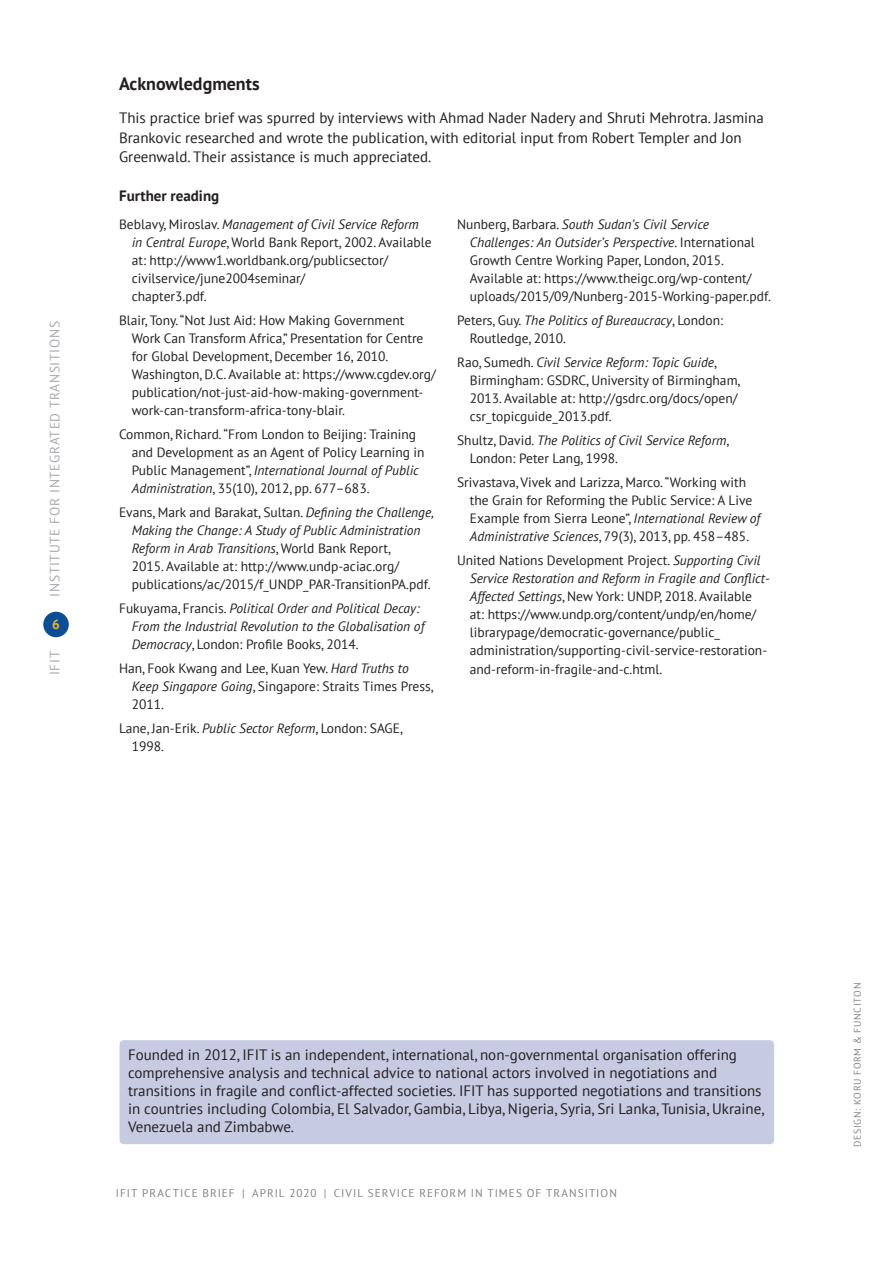
<style>
.page{position:relative;width:893px;height:1263px;background:#fff}
.page>*{position:absolute;margin:0;border:0;box-sizing:border-box;transform-origin:0 0}
._02_heading{font:700 18px "PT Sans";color:#231f20}
.body_text{font:15px/18px "PT Sans";color:#231f20}
.body_text-2{font:700 15px "PT Sans";color:#231f20}
.body_text-3{font:13.5px/18px "PT Sans";color:#231f20}
.body_text-4{font:italic 13.5px/18px "PT Sans";color:#231f20}
.t1{font:13.5px "PT Sans";letter-spacing:.05em;color:#a8a9ad}
.t2{font:700 13.5px "PT Sans";color:#ecbb1c}
.t3{font:11.25px "PT Sans";letter-spacing:.09em;color:#808285}
.body_text-5{font:9.75px "PT Sans";letter-spacing:.07em;color:#808285}
.s1{font-style:italic}
.s2{font-style:normal}
</style>
<div class="page">
<div style="left:120px;top:1040px;width:654px;height:104px;background:#c7cbe2;border-radius:4px"></div>
<div style="left:43px;top:612px;width:26px;height:25px;background:#0b4e97;border-radius:50%"></div>
<p class="t1" style="left:46px;top:597px;width:277px;rotate:-90deg">INSTITUTE FOR INTEGRATED TRANSITIONS</p>
<p class="t2" style="left:52px;top:615px;width:9px">6</p>
<p class="t1" style="left:46px;top:675px;width:26px;rotate:-90deg">IFIT</p>
<p class="_02_heading" style="left:119px;top:72px;width:142px">Acknowledgments</p>
<p class="body_text" style="left:119px;top:108px;width:646px;line-height:19.5px">This practice brief was spurred by interviews with Ahmad Nader Nadery and Shruti Mehrotra. Jasmina<br>Brankovic researched and wrote the publication, with editorial input from Robert Templer and Jon<br>Greenwald. Their assistance is much appreciated.</p>
<p class="body_text-2" style="left:119px;top:186px;width:102px">Further reading</p>
<p class="body_text-3" style="left:132px;top:215px;width:301px;text-indent:-13px">Beblavy, Miroslav. <span class="s1">Management of Civil Service Reform in Central Europe</span>, World Bank Report, 2002. Available at: http://www1.worldbank.org/publicsector/ civilservice/june2004seminar/<br>chapter3.pdf.</p>
<p class="body_text-3" style="left:132px;top:311px;width:306px;text-indent:-13px">Blair, Tony. “Not Just Aid: How Making Government Work Can Transform Africa,” Presentation for Centre for Global Development, December 16, 2010.<br>Washington, D.C. Available at: https://www.cgdev.org/ publication/not-just-aid-how-making-government&shy;work-can-transform-africa-tony-blair.</p>
<p class="body_text-3" style="left:132px;top:425px;width:294px;text-indent:-13px">Common, Richard. “From London to Beijing: Training and Development as an Agent of Policy Learning in Public Management”, <span class="s1">International Journal of Public Administration</span>, 35(10), 2012, pp. 677–683.</p>
<p class="body_text-3" style="left:132px;top:503px;width:304px;text-indent:-13px">Evans, Mark and Barakat, Sultan. <span class="s1">Defining the Challenge, Making the Change: A Study of Public Administration Reform in Arab Transitions</span>, World Bank Report,<br>2015. Available at: http://www.undp-aciac.org/ publications/ac/2015/f_UNDP_PAR-TransitionPA.pdf.</p>
<p class="body_text-4" style="left:132px;top:599px;width:294px;text-indent:-13px"><span class="s2">Fukuyama, Francis.</span> Political Order and Political Decay:<br>From the Industrial Revolution to the Globalisation of<br>Democracy<span class="s2">, London: Profile Books, 2014.</span></p>
<p class="body_text-3" style="left:132px;top:659px;width:303px;text-indent:-13px">Han, Fook Kwang and Lee, Kuan Yew. <span class="s1">Hard Truths to<br>Keep Singapore Going</span>, Singapore: Straits Times Press,<br>2011.</p>
<p class="body_text-3" style="left:132px;top:719px;width:272px;text-indent:-13px">Lane, Jan-Erik. <span class="s1">Public Sector Reform</span>, London: SAGE,<br>1998.</p>
<p class="body_text-3" style="left:470px;top:215px;width:303px;text-indent:-13px">Nunberg, Barbara. <span class="s1">South Sudan’s Civil Service Challenges: An Outsider’s Perspective</span>. International Growth Centre Working Paper, London, 2015.<br>Available at: https://www.theigc.org/wp-content/ uploads/2015/09/Nunberg-2015-Working-paper.pdf.</p>
<p class="body_text-3" style="left:470px;top:311px;width:255px;text-indent:-13px">Peters, Guy. <span class="s1">The Politics of Bureaucracy</span>, London:<br>Routledge, 2010.</p>
<p class="body_text-3" style="left:470px;top:353px;width:272px;text-indent:-13px">Rao, Sumedh. <span class="s1">Civil Service Reform: Topic Guide</span>, Birmingham: GSDRC, University of Birmingham, 2013. Available at: http://gsdrc.org/docs/open/ csr_topicguide_2013.pdf.</p>
<p class="body_text-3" style="left:470px;top:431px;width:261px;text-indent:-13px">Shultz, David. <span class="s1">The Politics of Civil Service Reform</span>,<br>London: Peter Lang, 1998.</p>
<p class="body_text-3" style="left:470px;top:473px;width:292px;text-indent:-13px">Srivastava, Vivek and Larizza, Marco. “Working with the Grain for Reforming the Public Service: A Live Example from Sierra Leone”, <span class="s1">International Review of Administrative Sciences</span>, 79(3), 2013, pp. 458–485.</p>
<p class="body_text-3" style="left:470px;top:551px;width:301px;text-indent:-13px">United Nations Development Project. <span class="s1">Supporting Civil Service Restoration and Reform in Fragile and Conflict-Affected Settings</span>, New York: UNDP, 2018. Available at: https://www.undp.org/content/undp/en/home/ librarypage/democratic-governance/public_ administration/supporting-civil-service-restoration-</p>
<p class="body_text-3" style="left:470px;top:660px;width:194px">and-reform-in-fragile-and-c.html.</p>
<p class="body_text" style="left:128px;top:1045px;width:638px">Founded in 2012, IFIT is an independent, international, non-governmental organisation offering comprehensive analysis and technical advice to national actors involved in negotiations and transitions in fragile and conflict-affected societies. IFIT has supported negotiations and transitions in countries including Colombia, El Salvador, Gambia, Libya, Nigeria, Syria, Sri Lanka, Tunisia, Ukraine, Venezuela and Zimbabwe.</p>
<p class="t3" style="left:116px;top:1186px;width:503px">IFIT PRACTICE BRIEF | APRIL 2020 | CIVIL SERVICE REFORM IN TIMES OF TRANSITION</p>
<p class="body_text-5" style="left:851px;top:1147px;width:165px;rotate:-90deg">DESIGN: KORU FORM &amp; FUNCITON</p>
</div>
